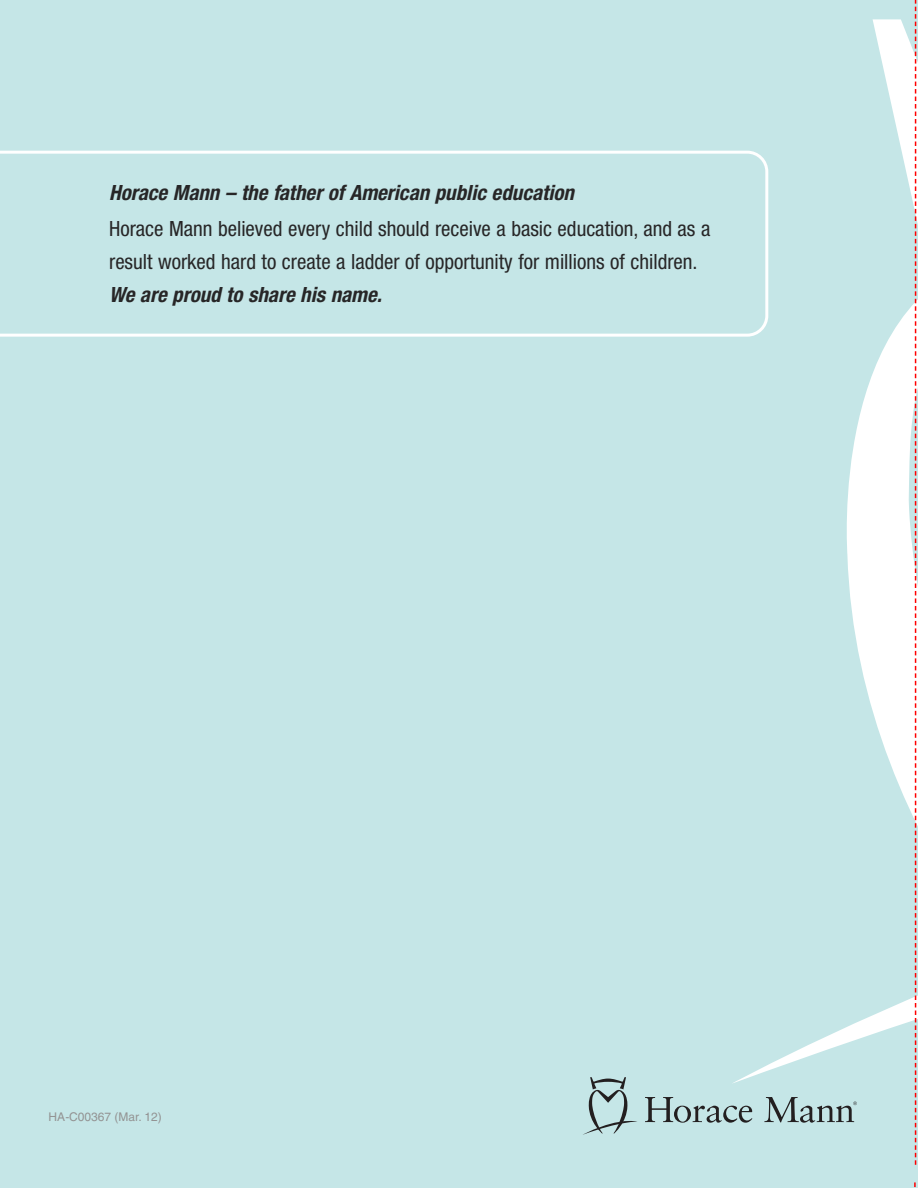
<style>
.page{position:relative;width:918px;height:1188px;background:#c5e6e7}
.page>*{position:absolute;margin:0;border:0;box-sizing:border-box;transform-origin:0 0}
.t1{font:condensed 21px/33px "Helvetica Neue";color:#272627}
.t2{font:italic 700 condensed 21px "Helvetica Neue";color:#272627}
.t3{font:12px "Helvetica";color:#939393}
</style>
<div class="page">
<svg style="left:645px;top:1097px;width:107px;height:26px"></svg>
<svg style="left:583px;top:1077px;width:54px;height:58px"></svg>
<svg style="left:764px;top:1097px;width:93px;height:26px"></svg>
<svg style="left:0;top:151px;width:768px;height:186px"></svg>
<svg style="left:846px;top:373px;width:27px;height:338px;fill:#fff"></svg>
<svg style="left:733px;top:1015px;width:140px;height:68px"></svg>
<svg style="left:873px;top:0;width:45px;height:1165px"></svg>
<p class="t2" style="left:109px;top:185px;width:466px">Horace Mann – the father of American public education</p>
<p class="t1" style="left:109px;top:214px;width:603px">Horace Mann believed every child should receive a basic education, and as a result worked hard to create a ladder of opportunity for millions of children.</p>
<p class="t2" style="left:109px;top:287px;width:274px">We are proud to share his name.</p>
<p class="t3" style="left:49px;top:1112px;width:115px">HA-C00367 (Mar. 12)</p>
</div>
